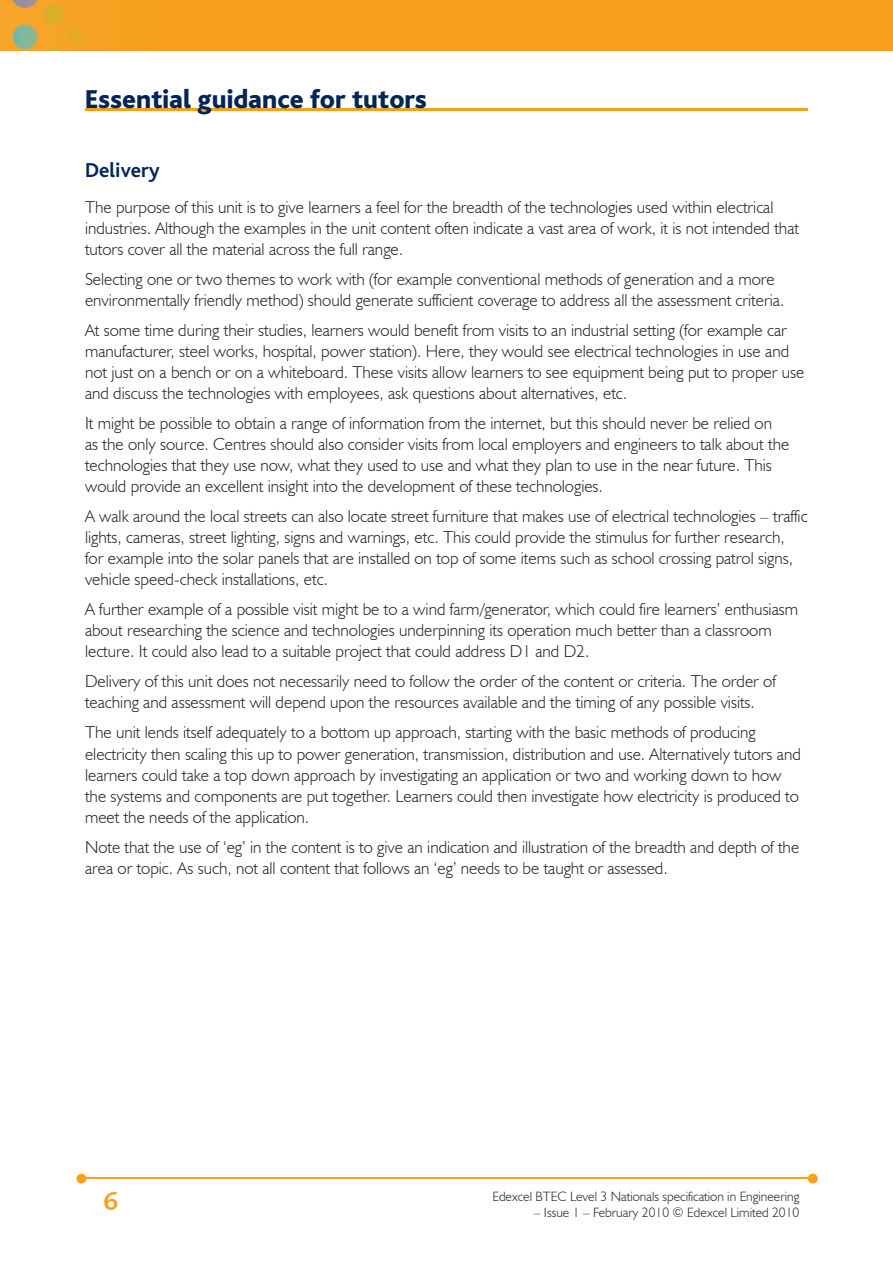
<style>
.page{position:relative;width:893px;height:1263px;background:#fff}
.page>*{position:absolute;margin:0;border:0;box-sizing:border-box;transform-origin:0 0}
.t1{font:800 27px "Bliss";color:#002556}
.t2{font:25.5px "Humanist 531 BT Bold A";color:#f6a01b}
.t3{font:700 21px "Bliss";color:#002556}
.t4{font:300 17.25px/21px "Humanist 521 BT";color:#231f20}
.t5{font:300 13.5px "Humanist 521 BT";color:#231f20}
</style>
<div class="page">
<img style="left:0;top:0;width:893px;height:51px">
<hr style="left:82px;top:1178px;width:728px;height:1px;background:#f6a01b">
<svg style="left:808px;top:1174px;width:10px;height:9px"></svg>
<svg style="left:77px;top:1174px;width:9px;height:9px"></svg>
<hr style="left:85px;top:108px;width:723px;height:2px;background:#f6a01b">
<h1 class="t1" style="left:85px;top:85px;width:344px">Essential guidance for tutors</h1>
<p class="t3" style="left:85px;top:160px;width:76px">Delivery</p>
<p class="t4" style="left:85px;top:197px;width:715px">The purpose of this unit is to give learners a feel for the breadth of the technologies used within electrical industries. Although the examples in the unit content often indicate a vast area of work, it is not intended that tutors cover all the material across the full range.</p>
<p class="t4" style="left:85px;top:269px;width:701px">Selecting one or two themes to work with (for example conventional methods of generation and a more environmentally friendly method) should generate sufficient coverage to address all the assessment criteria.</p>
<p class="t4" style="left:85px;top:320px;width:721px">At some time during their studies, learners would benefit from visits to an industrial setting (for example car manufacturer, steel works, hospital, power station). Here, they would see electrical technologies in use and not just on a bench or on a whiteboard. These visits allow learners to see equipment being put to proper use and discuss the technologies with employees, ask questions about alternatives, etc.</p>
<p class="t4" style="left:85px;top:413px;width:706px">It might be possible to obtain a range of information from the internet, but this should never be relied on as the only source. Centres should also consider visits from local employers and engineers to talk about the technologies that they use now, what they used to use and what they plan to use in the near future. This would provide an excellent insight into the development of these technologies.</p>
<p class="t4" style="left:85px;top:506px;width:724px">A walk around the local streets can also locate street furniture that makes use of electrical technologies – traffic lights, cameras, street lighting, signs and warnings, etc. This could provide the stimulus for further research,<br>for example into the solar panels that are installed on top of some items such as school crossing patrol signs, vehicle speed-check installations, etc.</p>
<p class="t4" style="left:85px;top:599px;width:715px">A further example of a possible visit might be to a wind farm/generator, which could fire learners’ enthusiasm about researching the science and technologies underpinning its operation much better than a classroom lecture. It could also lead to a suitable project that could address D1 and D2.</p>
<p class="t4" style="left:85px;top:671px;width:692px">Delivery of this unit does not necessarily need to follow the order of the content or criteria. The order of teaching and assessment will depend upon the resources available and the timing of any possible visits.</p>
<p class="t4" style="left:85px;top:722px;width:717px">The unit lends itself adequately to a bottom up approach, starting with the basic methods of producing electricity then scaling this up to power generation, transmission, distribution and use. Alternatively tutors and learners could take a top down approach by investigating an application or two and working down to how the systems and components are put together. Learners could then investigate how electricity is produced to meet the needs of the application.</p>
<p class="t4" style="left:85px;top:836px;width:716px">Note that the use of ‘eg’ in the content is to give an indication and illustration of the breadth and depth of the area or topic. As such, not all content that follows an ‘eg’ needs to be taught or assessed.</p>
<h2 class="t2" style="left:104px;top:1185px;width:16px">6</h2>
<p class="t5" style="left:492px;top:1188px;width:309px">Edexcel BTEC Level 3 Nationals specification in Engineering</p>
<p class="t5" style="left:534px;top:1204px;width:267px">– Issue 1 – February 2010 © Edexcel Limited 2010</p>
</div>
